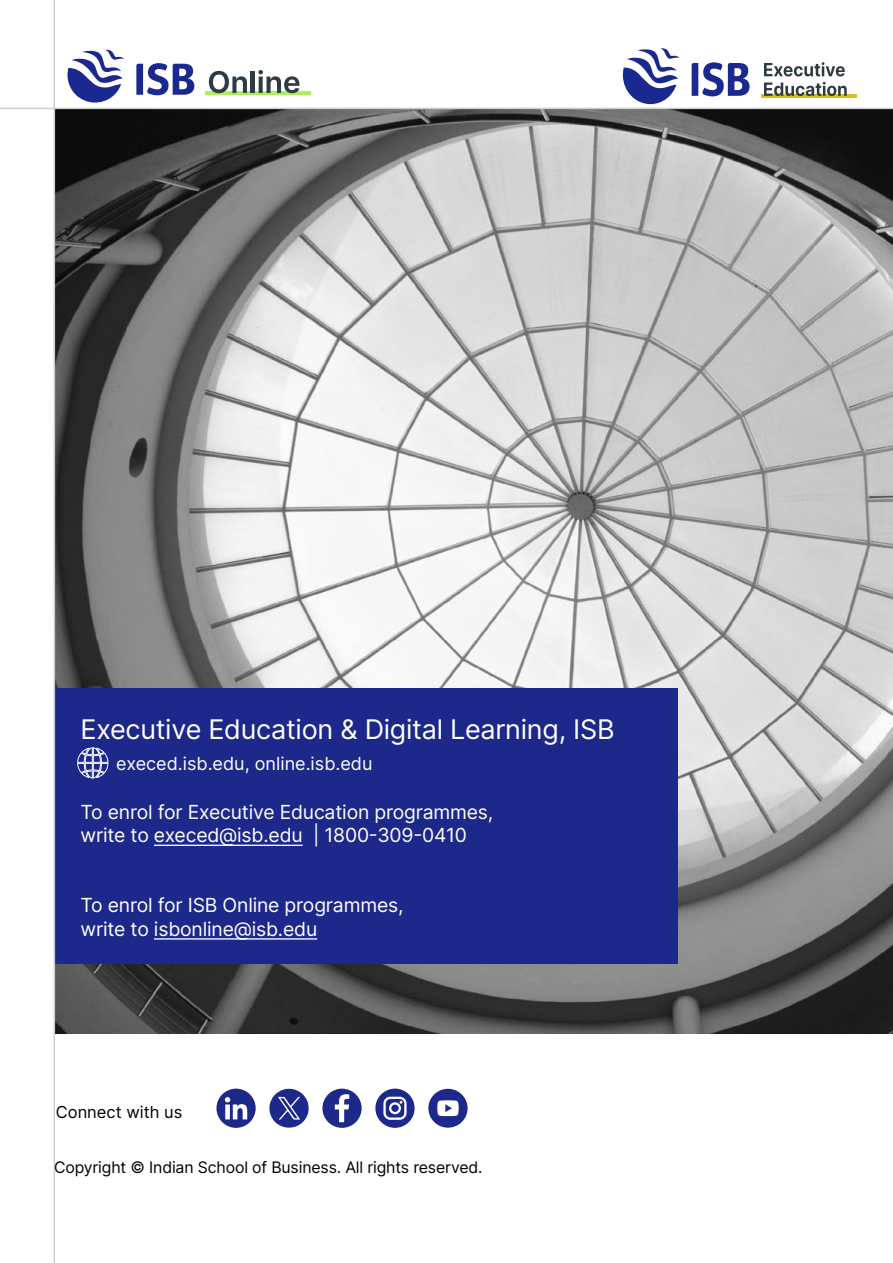
<style>
.page{position:relative;width:893px;height:1263px;background:#fff}
.page>*{position:absolute;margin:0;border:0;box-sizing:border-box;transform-origin:0 0}
.t1{font:27px "Inter V";letter-spacing:-.01em;color:#fff}
.t2{font:19.35px/23.2px "Inter V";letter-spacing:-.01em;color:#fff}
.t3{font:18px "Inter V";color:#fff}
.t4{font:16.5px "Inter V";color:#000}
.t5{font:15.9px "Inter V";letter-spacing:-.01em;color:#000}
</style>
<div class="page">
<img style="left:56px;top:110px;width:837px;height:923px">
<div style="left:55px;top:688px;width:623px;height:275px;background:#1c288a"></div>
<hr style="left:54px;top:0;width:1px;height:1263px;background:#cccecf">
<hr style="left:0;top:108px;width:893px;height:1px;background:#cccecf">
<hr style="left:761px;top:94px;width:95px;height:3px;background:#d6bd21">
<svg style="left:764px;top:62px;width:81px;height:14px"></svg>
<svg style="left:764px;top:82px;width:83px;height:14px"></svg>
<svg style="left:692px;top:62px;width:57px;height:34px"></svg>
<svg style="left:623px;top:48px;width:56px;height:56px"></svg>
<svg style="left:136px;top:63px;width:58px;height:32px"></svg>
<svg style="left:67px;top:50px;width:57px;height:53px"></svg>
<hr style="left:205px;top:91px;width:105px;height:4px;background:#abf054">
<svg style="left:209px;top:71px;width:38px;height:22px"></svg>
<hr style="left:251px;top:71px;width:4px;height:22px;background:#2e3b42">
<svg style="left:258px;top:70px;width:41px;height:23px"></svg>
<svg style="left:216px;top:1088px;width:40px;height:40px"></svg>
<svg style="left:322px;top:1088px;width:40px;height:40px"></svg>
<svg style="left:375px;top:1088px;width:40px;height:40px"></svg>
<svg style="left:269px;top:1089px;width:40px;height:39px"></svg>
<svg style="left:428px;top:1089px;width:40px;height:39px"></svg>
<hr style="left:154px;top:845px;width:149px;height:1px;background:#fff">
<hr style="left:154px;top:938px;width:163px;height:1px;background:#fff">
<svg style="left:77px;top:747px;width:32px;height:32px"></svg>
<h1 class="t1" style="left:81px;top:710px;width:536px">Executive Education &amp; Digital Learning, ISB</h1>
<p class="t3" style="left:116px;top:750px;width:258px">execed.isb.edu, online.isb.edu</p>
<p class="t2" style="left:81px;top:800px;width:414px">To enrol for Executive Education programmes, write to execed@isb.edu | 1800-309-0410</p>
<p class="t2" style="left:81px;top:893px;width:324px">To enrol for ISB Online programmes, write to isbonline@isb.edu</p>
<p class="t4" style="left:56px;top:1100px;width:128px">Connect with us</p>
<p class="t5" style="left:54px;top:1155px;width:430px">Copyright © Indian School of Business. All rights reserved.</p>
</div>
